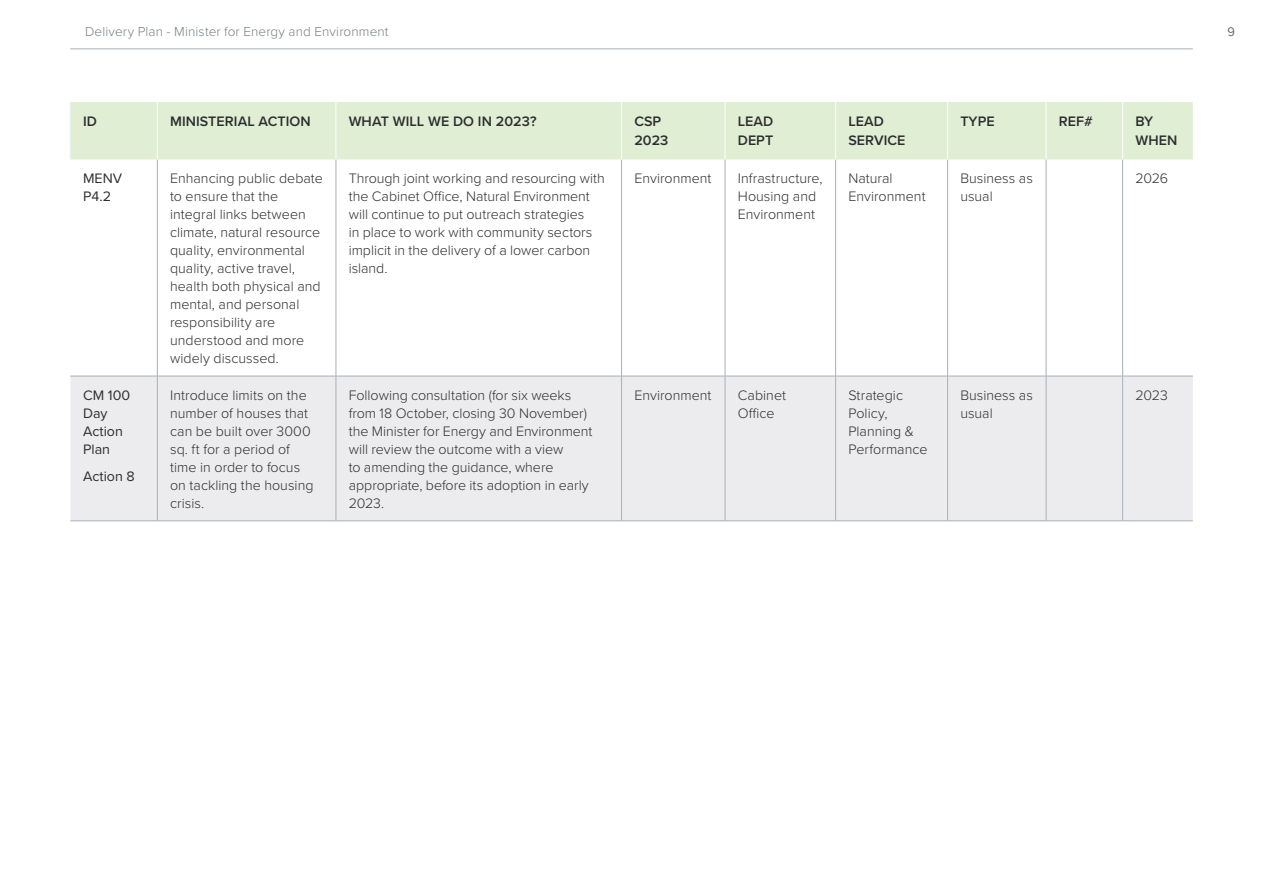
<style>
.page{position:relative;width:1263px;height:893px;background:#fff}
.page>*{position:absolute;margin:0;border:0;box-sizing:border-box;transform-origin:0 0}
.t1{font:300 14.25px/18px "Proxima Nova";color:#2d2e30}
.t2{font:600 14.25px/18.8px "Proxima Nova";letter-spacing:.005em;color:#2d2e30}
.t3{font:14.25px/18px "Proxima Nova";color:#2d2e30}
.t4{font:300 13.5px "Proxima Nova";letter-spacing:.01em;color:#797f84}
.t5{font:300 12.75px "Proxima Nova";color:#6f757a}
</style>
<div class="page">
<hr style="left:70px;top:49px;width:1123px;height:1px;background:#a8b0b6">
<div style="left:71px;top:102px;width:1122px;height:57px;background:#e0eed4"></div>
<div style="left:70px;top:377px;width:1123px;height:144px;background:#ececee"></div>
<hr style="left:70px;top:521px;width:87px;height:1px;background:#a8b0b6">
<hr style="left:157px;top:521px;width:179px;height:1px;background:#a8b0b6">
<hr style="left:336px;top:521px;width:285px;height:1px;background:#a8b0b6">
<hr style="left:621px;top:521px;width:104px;height:1px;background:#a8b0b6">
<hr style="left:725px;top:521px;width:111px;height:1px;background:#a8b0b6">
<hr style="left:836px;top:521px;width:111px;height:1px;background:#a8b0b6">
<hr style="left:947px;top:521px;width:99px;height:1px;background:#a8b0b6">
<hr style="left:1046px;top:521px;width:77px;height:1px;background:#a8b0b6">
<hr style="left:1123px;top:521px;width:70px;height:1px;background:#a8b0b6">
<hr style="left:70px;top:376px;width:87px;height:1px;background:#a8b0b6">
<hr style="left:157px;top:376px;width:179px;height:1px;background:#a8b0b6">
<hr style="left:336px;top:376px;width:285px;height:1px;background:#a8b0b6">
<hr style="left:621px;top:376px;width:104px;height:1px;background:#a8b0b6">
<hr style="left:725px;top:376px;width:111px;height:1px;background:#a8b0b6">
<hr style="left:836px;top:376px;width:111px;height:1px;background:#a8b0b6">
<hr style="left:947px;top:376px;width:99px;height:1px;background:#a8b0b6">
<hr style="left:1046px;top:376px;width:77px;height:1px;background:#a8b0b6">
<hr style="left:1123px;top:376px;width:70px;height:1px;background:#a8b0b6">
<hr style="left:157px;top:159px;width:1px;height:217px;background:#a8b0b6">
<hr style="left:336px;top:159px;width:1px;height:217px;background:#a8b0b6">
<hr style="left:621px;top:159px;width:1px;height:217px;background:#a8b0b6">
<hr style="left:725px;top:159px;width:1px;height:217px;background:#a8b0b6">
<hr style="left:835px;top:159px;width:1px;height:217px;background:#a8b0b6">
<hr style="left:947px;top:159px;width:1px;height:217px;background:#a8b0b6">
<hr style="left:1046px;top:159px;width:1px;height:217px;background:#a8b0b6">
<hr style="left:1122px;top:159px;width:1px;height:217px;background:#a8b0b6">
<hr style="left:157px;top:376px;width:1px;height:145px;background:#a8b0b6">
<hr style="left:336px;top:376px;width:1px;height:145px;background:#a8b0b6">
<hr style="left:621px;top:376px;width:1px;height:145px;background:#a8b0b6">
<hr style="left:725px;top:376px;width:1px;height:145px;background:#a8b0b6">
<hr style="left:835px;top:376px;width:1px;height:145px;background:#a8b0b6">
<hr style="left:947px;top:376px;width:1px;height:145px;background:#a8b0b6">
<hr style="left:1046px;top:376px;width:1px;height:145px;background:#a8b0b6">
<hr style="left:1122px;top:376px;width:1px;height:145px;background:#a8b0b6">
<hr style="left:157px;top:102px;width:1px;height:57px;background:#fff">
<hr style="left:336px;top:102px;width:1px;height:57px;background:#fff">
<hr style="left:621px;top:102px;width:1px;height:57px;background:#fff">
<hr style="left:725px;top:102px;width:1px;height:57px;background:#fff">
<hr style="left:835px;top:102px;width:1px;height:57px;background:#fff">
<hr style="left:947px;top:102px;width:1px;height:57px;background:#fff">
<hr style="left:1046px;top:102px;width:1px;height:57px;background:#fff">
<hr style="left:1122px;top:102px;width:1px;height:57px;background:#fff">
<hr style="left:70px;top:102px;width:1px;height:57px;background:#e8f1ee">
<p class="t4" style="left:85px;top:22px;width:305px">Delivery Plan - Minister for Energy and Environment</p>
<p class="t5" style="left:1227px;top:22px;width:9px">9</p>
<p class="t2" style="left:83px;top:112px;width:15px">ID</p>
<p class="t2" style="left:170px;top:112px;width:142px">MINISTERIAL ACTION</p>
<p class="t2" style="left:349px;top:112px;width:189px">WHAT WILL WE DO IN 2023?</p>
<p class="t2" style="left:634px;top:112px;width:36px">CSP<br>2023</p>
<p class="t2" style="left:738px;top:112px;width:37px">LEAD<br>DEPT</p>
<p class="t2" style="left:848px;top:112px;width:59px">LEAD<br>SERVICE</p>
<p class="t2" style="left:960px;top:112px;width:36px">TYPE</p>
<p class="t2" style="left:1059px;top:112px;width:36px">REF#</p>
<p class="t2" style="left:1135px;top:112px;width:43px">BY<br>WHEN</p>
<p class="t3" style="left:83px;top:169px;width:41px">MENV<br>P4.2</p>
<p class="t1" style="left:170px;top:169px;width:154px">Enhancing public debate to ensure that the integral links between climate, natural resource quality, environmental quality, active travel, health both physical and mental, and personal responsibility are understood and more widely discussed.</p>
<p class="t1" style="left:349px;top:169px;width:258px">Through joint working and resourcing with the Cabinet Office, Natural Environment will continue to put outreach strategies<br>in place to work with community sectors implicit in the delivery of a lower carbon island.</p>
<p class="t1" style="left:634px;top:169px;width:79px">Environment</p>
<p class="t1" style="left:738px;top:169px;width:86px">Infrastructure,<br>Housing and<br>Environment</p>
<p class="t1" style="left:848px;top:169px;width:79px">Natural<br>Environment</p>
<p class="t1" style="left:960px;top:169px;width:74px">Business as usual</p>
<p class="t1" style="left:1135px;top:169px;width:34px">2026</p>
<p class="t3" style="left:83px;top:386px;width:49px">CM 100<br>Day<br>Action<br>Plan</p>
<p class="t3" style="left:83px;top:466px;width:53px">Action 8</p>
<p class="t1" style="left:170px;top:386px;width:145px">Introduce limits on the number of houses that can be built over 3000 sq. ft for a period of time in order to focus on tackling the housing crisis.</p>
<p class="t1" style="left:349px;top:386px;width:245px">Following consultation (for six weeks from 18 October, closing 30 November) the Minister for Energy and Environment will review the outcome with a view<br>to amending the guidance, where appropriate, before its adoption in early 2023.</p>
<p class="t1" style="left:634px;top:386px;width:79px">Environment</p>
<p class="t1" style="left:738px;top:386px;width:50px">Cabinet<br>Office</p>
<p class="t1" style="left:848px;top:386px;width:81px">Strategic<br>Policy,<br>Planning &amp;<br>Performance</p>
<p class="t1" style="left:960px;top:386px;width:74px">Business as usual</p>
<p class="t1" style="left:1135px;top:386px;width:34px">2023</p>
</div>
